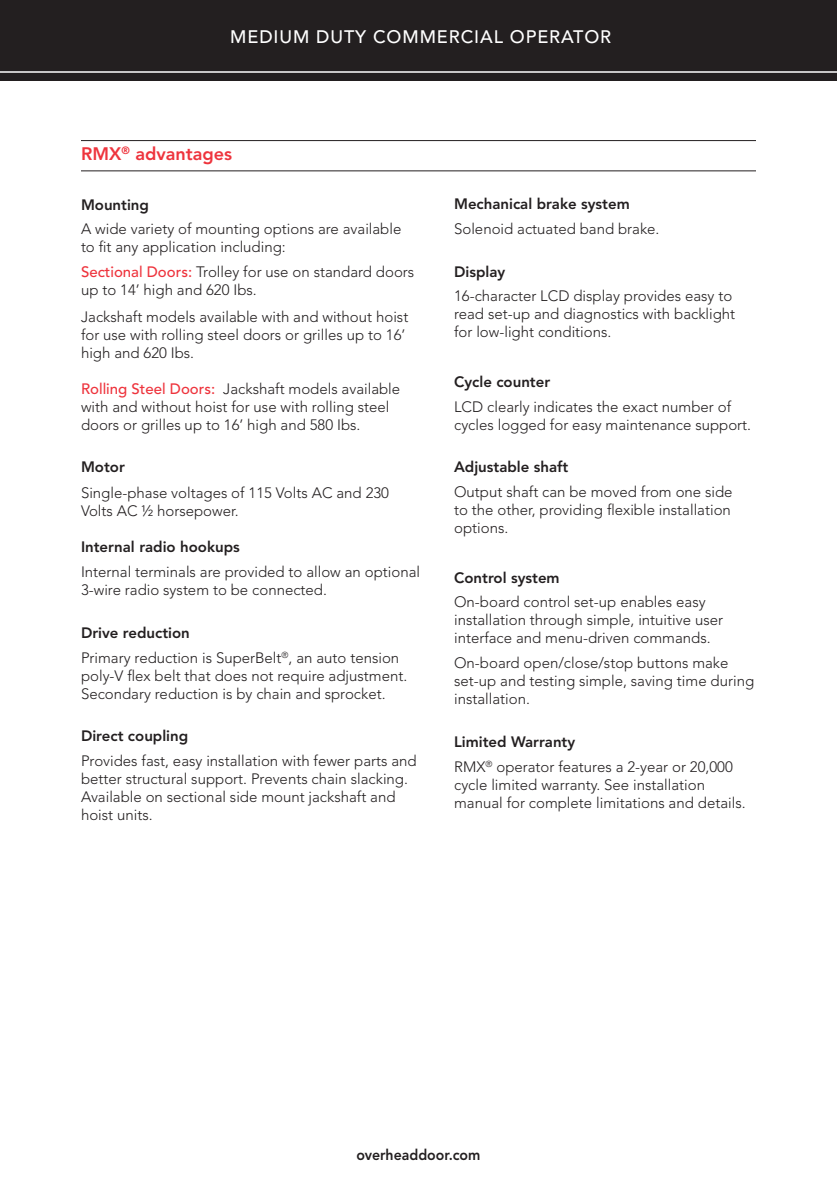
<style>
.page{position:relative;width:837px;height:1188px;background:#fff}
.page>*{position:absolute;margin:0;border:0;box-sizing:border-box;transform-origin:0 0}
.t1{font:500 18px "Avenir LT Std";letter-spacing:.05em;color:#fff}
.t2{font:800 18px "Avenir LT Std";color:#ee343d}
.t3{font:300 15px/18px "Avenir LT Std";color:#231f20}
.t4{font:800 15px "Avenir LT Std";color:#231f20}
.t5{font:800 15px "Avenir LT Std";color:#231f20;scale:.94 1}
.s1{font-weight:500;color:#ee343d}
.s2{font-weight:800}
</style>
<div class="page">
<div style="left:0;top:0;width:837px;height:81px;background:#231f20"></div>
<hr style="left:0;top:71px;width:837px;height:2px;background:#fff">
<hr style="left:81px;top:140px;width:675px;height:1px;background:#231f20">
<hr style="left:81px;top:171px;width:675px;height:1px;background:#231f20">
<p class="t1" style="left:230px;top:26px;width:382px">MEDIUM DUTY COMMERCIAL OPERATOR</p>
<p class="t2" style="left:81px;top:143px;width:153px">RMX<sup>®</sup> advantages</p>
<p class="t4" style="left:81px;top:196px;width:70px">Mounting</p>
<p class="t3" style="left:81px;top:220px;width:322px">A wide variety of mounting options are available to fit any application including:</p>
<p class="t3" style="left:81px;top:263px;width:335px"><span class="s1">Sectional Doors:</span> Trolley for use on standard doors up to 14’ high and 620 Ibs.</p>
<p class="t3" style="left:81px;top:308px;width:329px">Jackshaft models available with and without hoist for use with rolling steel doors or grilles up to 16’ high and 620 Ibs.</p>
<p class="t3" style="left:81px;top:380px;width:321px"><span class="s1">Rolling Steel Doors:</span> Jackshaft models available with and without hoist for use with rolling steel doors or grilles up to 16’ high and 580 Ibs.</p>
<p class="t4" style="left:81px;top:458px;width:45px">Motor</p>
<p class="t3" style="left:81px;top:484px;width:310px">Single-phase voltages of 115 Volts AC and 230<br>Volts AC ½ horsepower.</p>
<p class="t4" style="left:81px;top:538px;width:160px">Internal radio hookups</p>
<p class="t3" style="left:81px;top:563px;width:341px">Internal terminals are provided to allow an optional<br>3-wire radio system to be connected.</p>
<p class="t3" style="left:81px;top:620px;width:320px;line-height:24.8px"><span class="s2">Drive reduction<br></span>Primary reduction is SuperBelt<sup>®</sup>, an auto tension</p>
<p class="t3" style="left:81px;top:667px;width:328px">poly-V flex belt that does not require adjustment.<br>Secondary reduction is by chain and sprocket.</p>
<p class="t4" style="left:81px;top:727px;width:109px">Direct coupling</p>
<p class="t3" style="left:81px;top:752px;width:337px">Provides fast, easy installation with fewer parts and better structural support. Prevents chain slacking.<br>Available on sectional side mount jackshaft and hoist units.</p>
<p class="t4" style="left:454px;top:195px;width:177px">Mechanical brake system</p>
<p class="t3" style="left:454px;top:220px;width:207px">Solenoid actuated band brake.</p>
<p class="t4" style="left:454px;top:262px;width:53px">Display</p>
<p class="t3" style="left:454px;top:287px;width:283px">16-character LCD display provides easy to read set-up and diagnostics with backlight for low-light conditions.</p>
<p class="t4" style="left:454px;top:373px;width:98px">Cycle counter</p>
<p class="t3" style="left:454px;top:397px;width:299px">LCD clearly indicates the exact number of cycles logged for easy maintenance support.</p>
<p class="t4" style="left:454px;top:458px;width:116px">Adjustable shaft</p>
<p class="t3" style="left:454px;top:483px;width:280px;text-align:justify">Output shaft can be moved from one side to the other, providing flexible installation options.</p>
<p class="t4" style="left:454px;top:568px;width:107px">Control system</p>
<p class="t3" style="left:454px;top:593px;width:270px">On-board control set-up enables easy installation through simple, intuitive user interface and menu-driven commands.</p>
<p class="t3" style="left:454px;top:654px;width:302px">On-board open/close/stop buttons make set-up and testing simple, saving time during installation.</p>
<p class="t3" style="left:454px;top:729px;width:280px;line-height:24.8px"><span class="s2">Limited Warranty<br></span>RMX<sup>®</sup> operator features a 2-year or 20,000</p>
<p class="t3" style="left:454px;top:775px;width:293px">cycle limited warranty. See installation manual for complete limitations and details.</p>
<p class="t5" style="left:357px;top:1146px;width:133px">overheaddoor.com</p>
</div>
